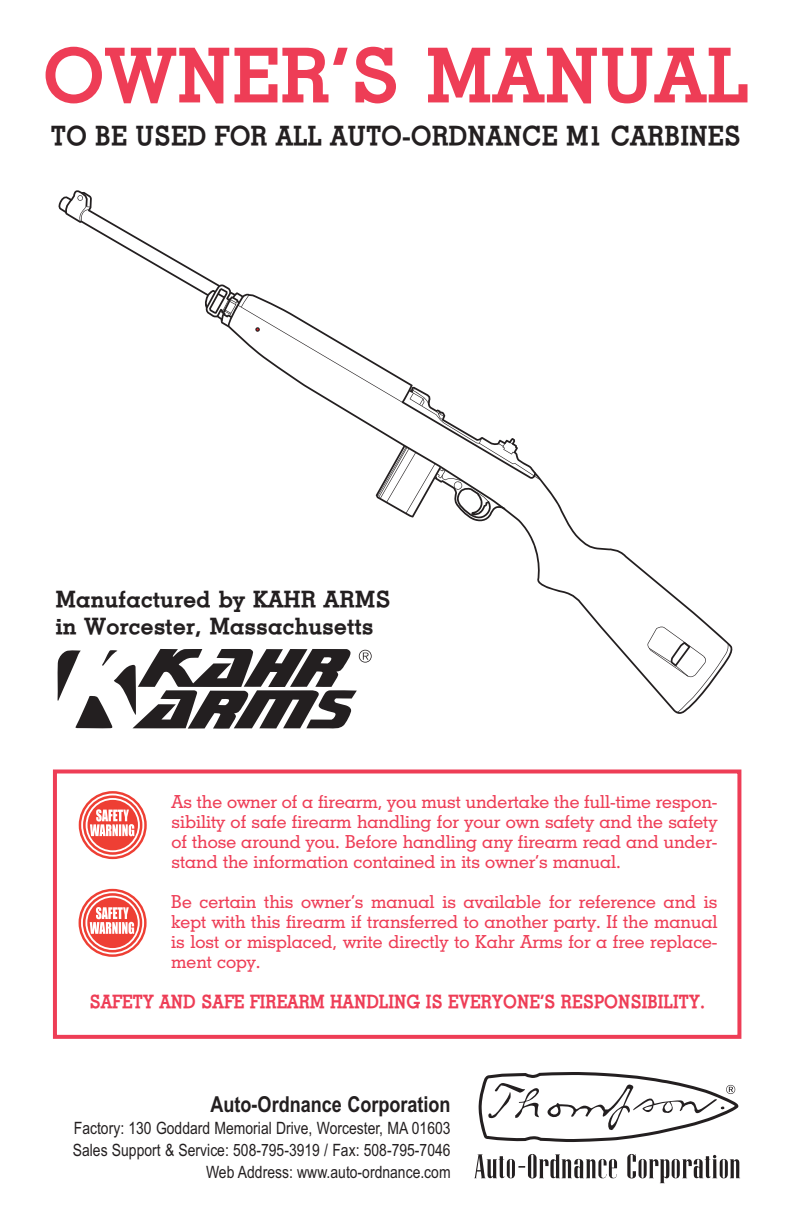
<style>
.page{position:relative;width:792px;height:1224px;background:#fff}
.page>*{position:absolute;margin:0;border:0;box-sizing:border-box;transform-origin:0 0}
.t1{font:700 72px "Geometric Slab 703 BT";letter-spacing:.055em;color:#ee3d56}
.t2{font:700 26px "Geometric Slab 703 BT";letter-spacing:.055em;color:#231f20;scale:.93 1}
.t3{font:700 22px/26.4px "Geometric Slab 703 BT";letter-spacing:.055em;color:#231f20}
.t4{font:700 22px "Arial Narrow";color:#231f20}
.t5{font:500 18px/20px "Geometric Slab 703 BT";color:#ee3d56;text-align:justify}
.t6{font:700 18px "Geometric Slab 703 BT";letter-spacing:.04em;color:#ee3d56;scale:.9 1}
.t7{font:17px/22px "Arial Narrow";color:#231f20;text-align:right}
</style>
<div class="page">
<div style="left:53px;top:770px;width:688px;height:269px;border:4px solid #ee3d56"></div>
<svg style="left:474px;top:1154px;width:143px;height:24px"></svg>
<svg style="left:627px;top:1154px;width:113px;height:29px"></svg>
<svg style="left:478px;top:1072px;width:261px;height:70px"></svg>
<svg style="left:79px;top:791px;width:68px;height:68px"></svg>
<svg style="left:79px;top:889px;width:68px;height:68px"></svg>
<svg style="left:520px;top:478px;width:212px;height:236px"></svg>
<svg style="left:646px;top:625px;width:83px;height:88px"></svg>
<svg style="left:59px;top:190px;width:481px;height:333px"></svg>
<svg style="left:58px;top:649px;width:314px;height:80px"></svg>
<h1 class="t1" style="left:45px;top:48px;width:704px">OWNER’S MANUAL</h1>
<h2 class="t2" style="left:51px;top:126px;width:742px">TO BE USED FOR ALL AUTO-ORDNANCE M1 CARBINES</h2>
<p class="t3" style="left:56px;top:589px;width:336px">Manufactured by KAHR ARMS in Worcester, Massachusetts</p>
<p class="t5" style="left:171px;top:793px;width:547px">As the owner of a firearm, you must undertake the full-time respon&shy;sibility of safe firearm handling for your own safety and the safety of those around you. Before handling any firearm read and under&shy;stand the information contained in its owner’s manual.</p>
<p class="t5" style="left:171px;top:893px;width:548px">Be certain this owner’s manual is available for reference and is kept with this firearm if transferred to another party. If the manual is lost or misplaced, write directly to Kahr Arms for a free replace&shy;ment copy.</p>
<p class="t6" style="left:90px;top:995px;width:685px">SAFETY AND SAFE FIREARM HANDLING IS EVERYONE’S RESPONSIBILITY.</p>
<p class="t4" style="left:211px;top:1092px;width:242px">Auto-Ordnance Corporation</p>
<p class="t7" style="left:73px;top:1118px;width:379px">Factory: 130 Goddard Memorial Drive, Worcester, MA 01603<br>Sales Support &amp; Service: 508-795-3919 / Fax: 508-795-7046<br>Web Address: www.auto-ordnance.com</p>
</div>
